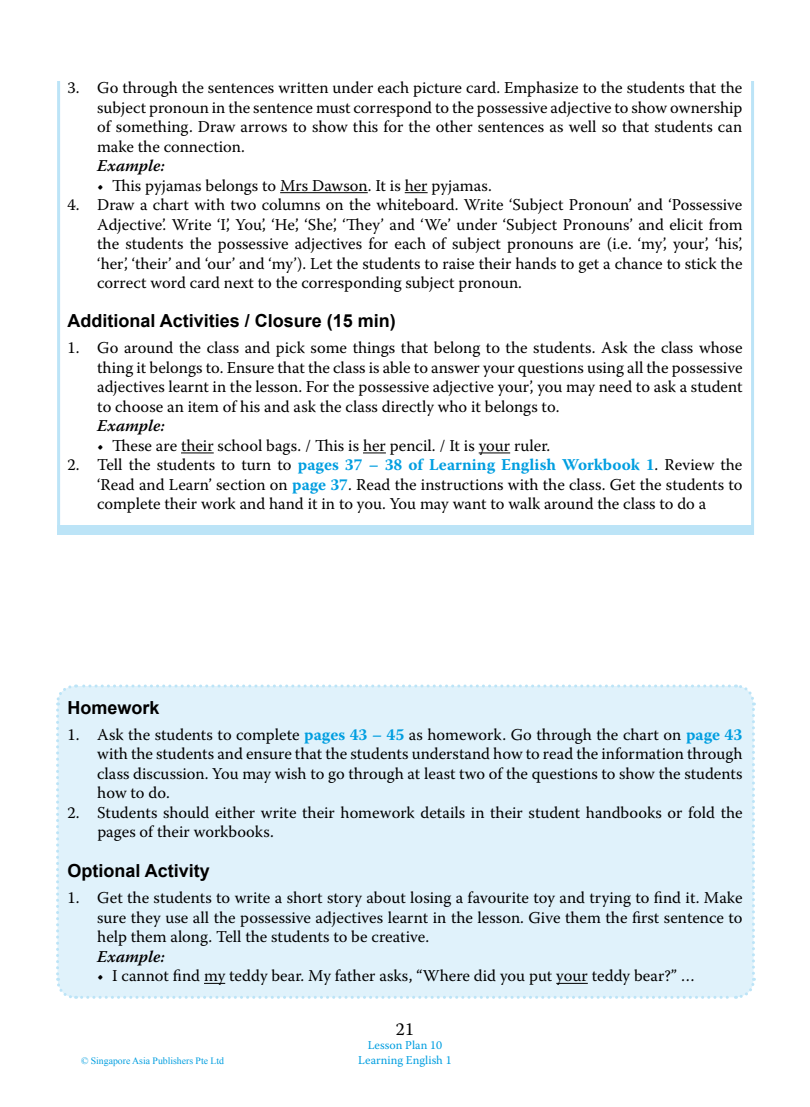
<style>
.page{position:relative;width:810px;height:1107px;background:#fff}
.page>*{position:absolute;margin:0;border:0;box-sizing:border-box;transform-origin:0 0}
.t1{font:700 18px "Arial";color:#000}
.t2{font:18px "Warnock Pro";color:#000}
.t3{font:16.5px/19.5px "Warnock Pro";color:#000;text-align:justify}
.t4{font:italic 600 16.5px "Warnock Pro";color:#000}
.t5{font:12px/14.4px "Warnock Pro";color:#009ee0;text-align:center}
.t6{font:9.75px "Times New Roman";color:#009ee0}
.s1{font-weight:700;color:#009ee0}
</style>
<div class="page">
<svg style="left:57px;top:81px;width:697px;height:445px"></svg>
<div style="left:57px;top:526px;width:697px;height:9px;background:#bce4f7"></div>
<hr style="left:280px;top:192px;width:88px;height:1px;background:#000">
<svg style="left:405px;top:192px;width:23px;height:1px"></svg>
<hr style="left:181px;top:453px;width:33px;height:1px;background:#000">
<svg style="left:363px;top:453px;width:23px;height:1px"></svg>
<hr style="left:479px;top:453px;width:31px;height:1px;background:#000">
<div style="left:56px;top:684px;width:700px;height:315px;background:#e0f2fb"></div>
<hr style="left:556px;top:983px;width:32px;height:1px;background:#000">
<p class="t3" style="left:97px;top:78px;width:647px;text-indent:-30px">3. Go through the sentences written under each picture card. Emphasize to the students that the subject pronoun in the sentence must correspond to the possessive adjective to show ownership of something. Draw arrows to show this for the other sentences as well so that students can make the connection.</p>
<p class="t4" style="left:97px;top:156px;width:69px">Example:</p>
<p class="t3" style="left:97px;top:175px;width:396px">• This pyjamas belongs to Mrs Dawson. It is her pyjamas.</p>
<p class="t3" style="left:97px;top:195px;width:647px;text-indent:-30px">4. Draw a chart with two columns on the whiteboard. Write ‘Subject Pronoun’ and ‘Possessive Adjective’. Write ‘I’, You’, ‘He’, ‘She’, ‘They’ and ‘We’ under ‘Subject Pronouns’ and elicit from the students the possessive adjectives for each of subject pronouns are (i.e. ‘my’, your’, ‘his’, ‘her’, ‘their’ and ‘our’ and ‘my’). Let the students to raise their hands to get a chance to stick the correct word card next to the corresponding subject pronoun.</p>
<p class="t1" style="left:68px;top:309px;width:330px">Additional Activities / Closure (15 min)</p>
<p class="t3" style="left:97px;top:338px;width:647px;text-indent:-30px">1. Go around the class and pick some things that belong to the students. Ask the class whose thing it belongs to. Ensure that the class is able to answer your questions using all the possessive adjectives learnt in the lesson. For the possessive adjective your’, you may need to ask a student to choose an item of his and ask the class directly who it belongs to.</p>
<p class="t4" style="left:97px;top:416px;width:69px">Example:</p>
<p class="t3" style="left:97px;top:435px;width:455px">• These are their school bags. / This is her pencil. / It is your ruler.</p>
<p class="t3" style="left:97px;top:455px;width:647px;text-indent:-30px">2. Tell the students to turn to <span class="s1">pages 37 – 38 of Learning English Workbook 1</span>. Review the ‘Read and Learn’ section on <span class="s1">page 37</span>. Read the instructions with the class. Get the students to complete their work and hand it in to you. You may want to walk around the class to do a</p>
<p class="t1" style="left:68px;top:695px;width:94px">Homework</p>
<p class="t3" style="left:97px;top:724px;width:647px;text-indent:-30px">1. Ask the students to complete <span class="s1">pages 43 – 45</span> as homework. Go through the chart on <span class="s1">page 43 </span>with the students and ensure that the students understand how to read the information through class discussion. You may wish to go through at least two of the questions to show the students how to do.</p>
<p class="t3" style="left:97px;top:802px;width:647px;text-indent:-30px">2. Students should either write their homework details in their student handbooks or fold the pages of their workbooks.</p>
<p class="t1" style="left:68px;top:859px;width:144px">Optional Activity</p>
<p class="t3" style="left:97px;top:888px;width:647px;text-indent:-30px">1. Get the students to write a short story about losing a favourite toy and trying to find it. Make sure they use all the possessive adjectives learnt in the lesson. Give them the first sentence to help them along. Tell the students to be creative.</p>
<p class="t4" style="left:97px;top:946px;width:69px">Example:</p>
<p class="t3" style="left:97px;top:966px;width:599px">• I cannot find my teddy bear. My father asks, “Where did you put your teddy bear?” …</p>
<p class="t6" style="left:81px;top:1054px;width:145px">© Singapore Asia Publishers Pte Ltd</p>
<p class="t2" style="left:396px;top:1018px;width:20px">21</p>
<p class="t5" style="left:358px;top:1038px;width:95px">Lesson Plan 10<br>Learning English 1</p>
</div>
